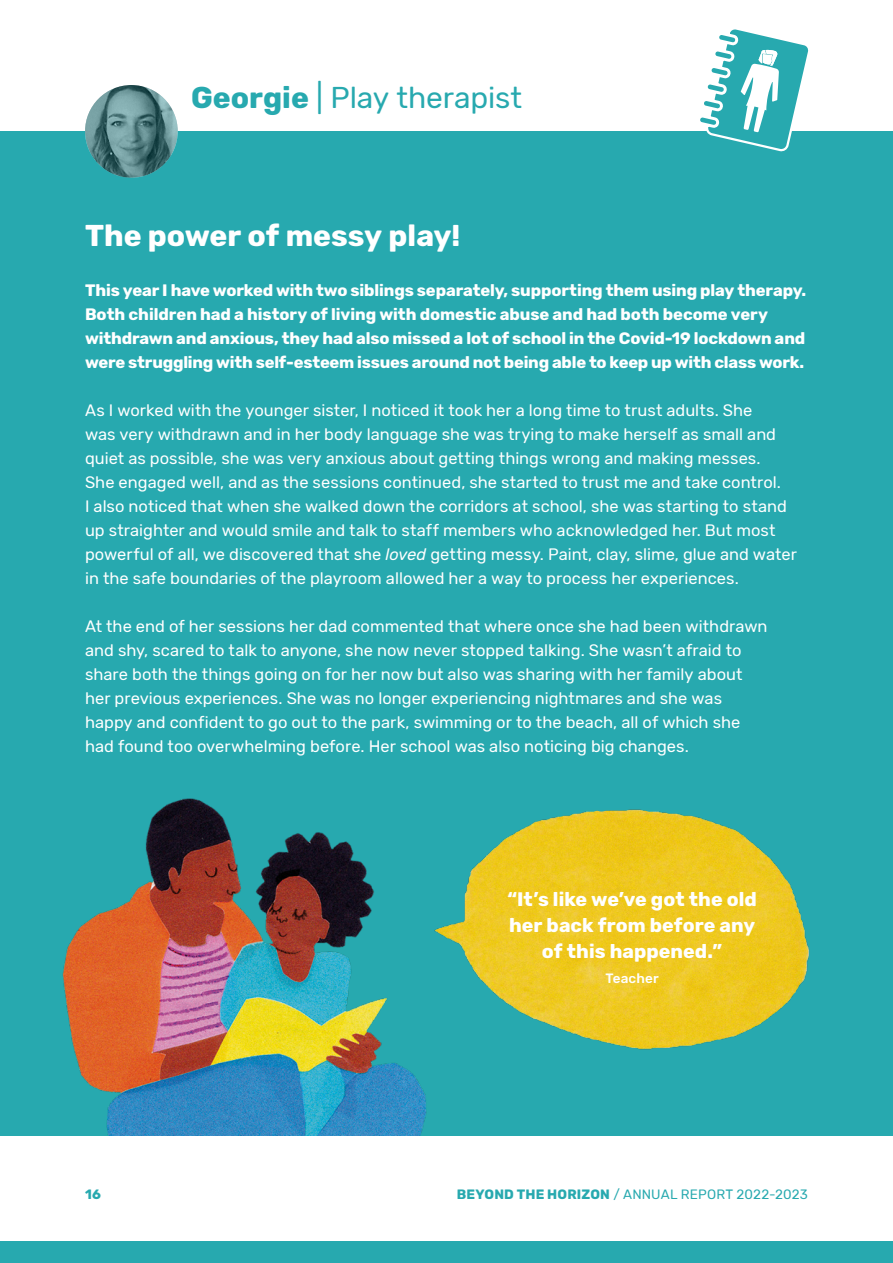
<style>
.page{position:relative;width:893px;height:1263px;background:#fff}
.page>*{position:absolute;margin:0;border:0;box-sizing:border-box;transform-origin:0 0}
.Heading_2{font:30px "Rubik";letter-spacing:-.005em;color:#27a9af}
.Heading_2-2{font:700 30px "Rubik";color:#fff}
.Heading_3{font:700 19.5px/26.2px "Rubik";color:#fff;text-align:center}
.Body_type{font:16.5px/24px "Rubik";color:#fff}
.Body_type-2{font:700 16.5px/24px "Rubik";letter-spacing:-.01em;color:#fff}
.Heading_3-2{font:13.5px "Rubik";letter-spacing:.01em;color:#27a9af}
.t1{font:500 13.5px "Rubik";letter-spacing:.015em;color:#fff}
.Heading_3-3{font:700 13.5px "Rubik";color:#27a9af}
.s1{font-weight:700}
.s2{font-style:italic}
</style>
<div class="page">
<div style="left:0;top:131px;width:893px;height:1004px;background:#27a9af"></div>
<div style="left:0;top:1242px;width:893px;height:21px;background:#27a9af"></div>
<img style="left:85px;top:85px;width:93px;height:93px">
<img style="left:438px;top:809px;width:371px;height:241px">
<img style="left:62px;top:798px;width:376px;height:337px">
<svg style="left:700px;top:29px;width:109px;height:123px"></svg>
<p class="Heading_2" style="left:191px;top:80px;width:332px"><span class="s1">Georgie</span> | Play therapist</p>
<p class="Heading_2-2" style="left:85px;top:218px;width:377px">The power of messy play!</p>
<p class="Body_type-2" style="left:85px;top:279px;width:723px">This year I have worked with two siblings separately, supporting them using play therapy.<br>Both children had a history of living with domestic abuse and had both become very withdrawn and anxious, they had also missed a lot of school in the Covid-19 lockdown and were struggling with self-esteem issues around not being able to keep up with class work.</p>
<p class="Body_type" style="left:85px;top:399px;width:713px">As I worked with the younger sister, I noticed it took her a long time to trust adults. She<br>was very withdrawn and in her body language she was trying to make herself as small and quiet as possible, she was very anxious about getting things wrong and making messes.<br>She engaged well, and as the sessions continued, she started to trust me and take control.<br>I also noticed that when she walked down the corridors at school, she was starting to stand up straighter and would smile and talk to staff members who acknowledged her. But most powerful of all, we discovered that she <span class="s2">loved</span> getting messy. Paint, clay, slime, glue and water in the safe boundaries of the playroom allowed her a way to process her experiences.</p>
<p class="Body_type" style="left:85px;top:615px;width:684px">At the end of her sessions her dad commented that where once she had been withdrawn and shy, scared to talk to anyone, she now never stopped talking. She wasn’t afraid to share both the things going on for her now but also was sharing with her family about her previous experiences. She was no longer experiencing nightmares and she was happy and confident to go out to the park, swimming or to the beach, all of which she had found too overwhelming before. Her school was also noticing big changes.</p>
<p class="Heading_3" style="left:507px;top:886px;width:251px">“It’s like we’ve got the old her back from before any of this happened.”</p>
<p class="t1" style="left:605px;top:971px;width:55px">Teacher</p>
<p class="Heading_3-3" style="left:85px;top:1186px;width:17px">16</p>
<p class="Heading_3-2" style="left:457px;top:1187px;width:353px"><span class="s1">BEYOND THE HORIZON</span> / ANNUAL REPORT 2022-2023</p>
</div>
